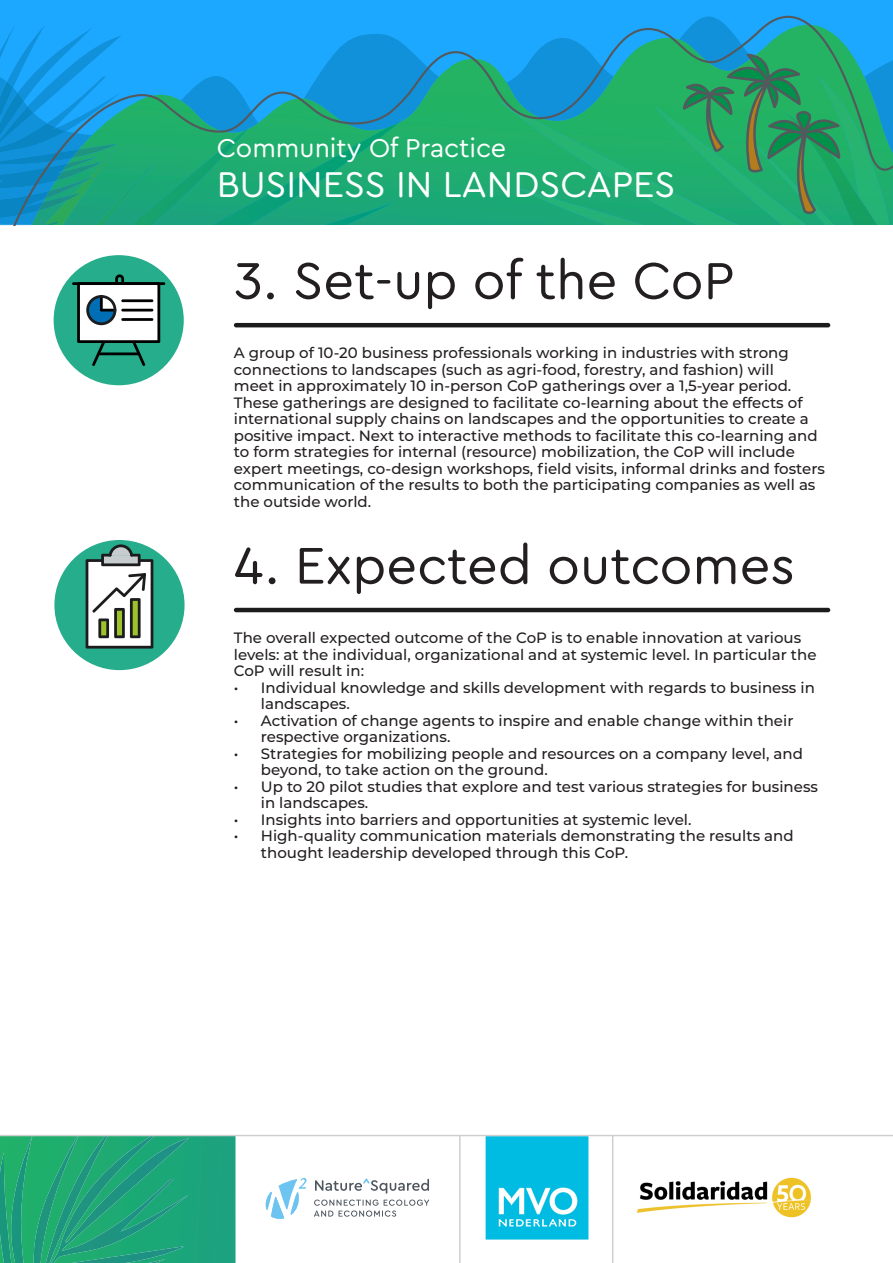
<style>
.page{position:relative;width:893px;height:1263px;background:#fff}
.page>*{position:absolute;margin:0;border:0;box-sizing:border-box;transform-origin:0 0}
.heading{font:54px "Cera Round Pro";color:#231f20}
.t1{font:37.5px "Cera Round Pro";color:#fff}
.t2{font:27px "Cera Round Pro";color:#fff}
.t3{font:500 15px/16.5px "Montserrat";color:#231f20}
</style>
<div class="page">
<div style="left:0;top:1px;width:893px;height:224px;background:#1ca8ff"></div>
<svg style="left:0;top:16px;width:796px;height:209px"></svg>
<svg style="left:499px;top:17px;width:394px;height:208px;background:#21a589"></svg>
<svg style="left:0;top:1136px;width:236px;height:127px;background:#21a579"></svg>
<svg style="left:266px;top:1178px;width:41px;height:41px"></svg>
<svg style="left:314px;top:1178px;width:115px;height:39px"></svg>
<img style="left:461px;top:1136px;width:151px;height:104px">
<img style="left:637px;top:1177px;width:174px;height:41px">
<hr style="left:0;top:1135px;width:893px;height:1px;background:#cfcfcf">
<hr style="left:612px;top:1135px;width:1px;height:128px;background:#cfcfcf">
<hr style="left:459px;top:1135px;width:2px;height:128px;background:#cfcfcf">
<div style="left:54px;top:540px;width:131px;height:130px;background:#26ad8c;border-radius:50%"></div>
<svg style="left:86px;top:544px;width:67px;height:104px;background:#aab8ad"></svg>
<div style="left:54px;top:255px;width:130px;height:130px;background:#26ad8c;border-radius:50%"></div>
<hr style="left:72px;top:282px;width:93px;height:3px;background:#000">
<svg style="left:77px;top:274px;width:83px;height:92px"></svg>
<hr style="left:121px;top:299px;width:32px;height:3px;background:#000">
<hr style="left:121px;top:309px;width:32px;height:2px;background:#000">
<hr style="left:121px;top:318px;width:32px;height:3px;background:#000">
<hr style="left:234px;top:323px;width:596px;height:4px;background:#1c1c1c;border-radius:2px">
<hr style="left:234px;top:608px;width:596px;height:4px;background:#1c1c1c;border-radius:2px">
<p class="t2" style="left:217px;top:129px;width:291px">Community Of Practice</p>
<p class="t1" style="left:217px;top:159px;width:460px">BUSINESS IN LANDSCAPES</p>
<p class="heading" style="left:234px;top:244px;width:502px">3. Set-up of the CoP</p>
<p class="t3" style="left:234px;top:344px;width:593px">A group of 10-20 business professionals working in industries with strong connections to landscapes (such as agri-food, forestry, and fashion) will<br>meet in approximately 10 in-person CoP gatherings over a 1,5-year period.<br>These gatherings are designed to facilitate co-learning about the effects of international supply chains on landscapes and the opportunities to create a positive impact. Next to interactive methods to facilitate this co-learning and to form strategies for internal (resource) mobilization, the CoP will include expert meetings, co-design workshops, field visits, informal drinks and fosters communication of the results to both the participating companies as well as the outside world.</p>
<p class="heading" style="left:234px;top:529px;width:563px">4. Expected outcomes</p>
<p class="t3" style="left:234px;top:629px;width:584px">The overall expected outcome of the CoP is to enable innovation at various levels: at the individual, organizational and at systemic level. In particular the<br>CoP will result in:</p>
<p class="t3" style="left:261px;top:679px;width:555px;text-indent:-27px">• Individual knowledge and skills development with regards to business in landscapes.</p>
<p class="t3" style="left:261px;top:712px;width:534px;text-indent:-27px">• Activation of change agents to inspire and enable change within their respective organizations.</p>
<p class="t3" style="left:261px;top:745px;width:544px;text-indent:-27px">• Strategies for mobilizing people and resources on a company level, and beyond, to take action on the ground.</p>
<p class="t3" style="left:261px;top:778px;width:559px;text-indent:-27px">• Up to 20 pilot studies that explore and test various strategies for business in landscapes.</p>
<p class="t3" style="left:234px;top:811px;width:459px">• Insights into barriers and opportunities at systemic level.</p>
<p class="t3" style="left:261px;top:827px;width:534px;text-indent:-27px">• High-quality communication materials demonstrating the results and thought leadership developed through this CoP.</p>
</div>
